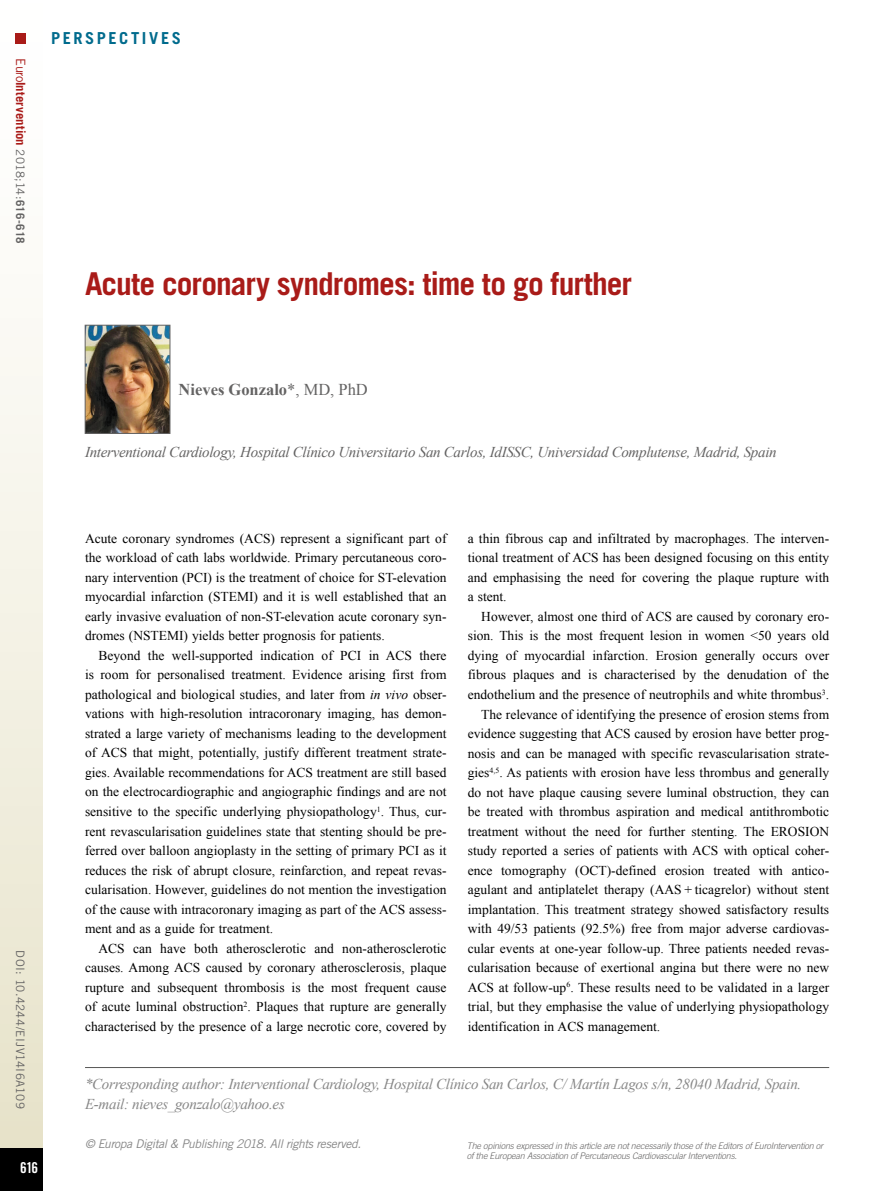
<style>
.page{position:relative;width:893px;height:1191px;background:#fff}
.page>*{position:absolute;margin:0;border:0;box-sizing:border-box;transform-origin:0 0}
.t1{font:700 31.5px "Trade Gothic LT Std";letter-spacing:-.03em;color:#a91b18}
.t2{font:700 16.5px "Times New Roman";color:#646363}
.t3{font:700 16.5px "Trade Gothic LT Std";letter-spacing:.155em;color:#006b8d}
.t4{font:italic 15px/19.5px "Times New Roman";letter-spacing:-.02em;color:#878787}
.t5{font:italic 15px "Times New Roman";letter-spacing:-.02em;color:#646363}
.t6{font:15px "Trade Gothic LT Std Bd Cn 20";color:#fff}
.t7{font:13.5px/19.5px "Times New Roman";color:#000;text-align:justify}
.t8{font:700 12.75px "Trade Gothic LT Std";letter-spacing:.005em;color:#a91b18}
.t9{font:italic 12px "Trade Gothic LT Std";letter-spacing:-.03em;color:#878787}
.t10{font:11.7px "Trade Gothic LT Std";letter-spacing:.02em;color:#646363}
.t11{font:italic 300 9px/10.5px "Trade Gothic LT Std";letter-spacing:-.02em;color:#646363}
.s1{font-weight:400}
.s2{font-weight:400;font-size:11.7px;color:#646363}
.s3{font-size:11.7px;color:#646363}
.s4{font-style:italic}
</style>
<div class="page">
<div style="left:0;top:0;width:43px;height:1191px;background:linear-gradient(to bottom,#fff,#e7e2c9)"></div>
<div style="left:0;top:1148px;width:43px;height:43px;background:#000"></div>
<div style="left:16px;top:34px;width:10px;height:10px;background:#a91b18"></div>
<hr style="left:85px;top:1067px;width:744px;height:1px;background:#575756">
<img style="left:87px;top:327px;width:81px;height:104px">
<div style="left:85px;top:325px;width:85px;height:108px;border:1px solid #646363"></div>
<p class="t8" style="left:29px;top:58px;width:187px;rotate:90deg"><span class="s1">Euro</span>Intervention <span class="s2">2018;14:</span><span class="s3">616-618</span></p>
<p class="t3" style="left:51px;top:28px;width:131px">PERSPECTIVES</p>
<h1 class="t1" style="left:85px;top:264px;width:548px">Acute coronary syndromes: time to go further</h1>
<p class="t10" style="left:27px;top:950px;width:160px;rotate:90deg">DOI: 10.4244/EIJV14I6A109</p>
<p class="t6" style="left:20px;top:1158px;width:20px">616</p>
<p class="t2" style="left:179px;top:378px;width:191px">Nieves Gonzalo<span class="s1">*, MD, PhD</span></p>
<p class="t5" style="left:85px;top:442px;width:693px">Interventional Cardiology, Hospital Clínico Universitario San Carlos, IdISSC, Universidad Complutense, Madrid, Spain</p>
<p class="t7" style="left:85px;top:528px;width:363px">Acute coronary syndromes (ACS) represent a significant part of the workload of cath labs worldwide. Primary percutaneous coro&shy;nary intervention (PCI) is the treatment of choice for ST-elevation myocardial infarction (STEMI) and it is well established that an early invasive evaluation of non-ST-elevation acute coronary syn&shy;dromes (NSTEMI) yields better prognosis for patients.</p>
<p class="t7" style="left:85px;top:645px;width:363px;text-indent:14px">Beyond the well-supported indication of PCI in ACS there is room for personalised treatment. Evidence arising first from pathological and biological studies, and later from <span class="s4">in vivo</span> obser&shy;vations with high-resolution intracoronary imaging, has demon&shy;strated a large variety of mechanisms leading to the development of ACS that might, potentially, justify different treatment strate&shy;gies. Available recommendations for ACS treatment are still based on the electrocardiographic and angiographic findings and are not sensitive to the specific underlying physiopathology<sup>1</sup>. Thus, cur&shy;rent revascularisation guidelines state that stenting should be pre&shy;ferred over balloon angioplasty in the setting of primary PCI as it reduces the risk of abrupt closure, reinfarction, and repeat revas&shy;cularisation. However, guidelines do not mention the investigation of the cause with intracoronary imaging as part of the ACS assess&shy;ment and as a guide for treatment.</p>
<p class="t7" style="left:85px;top:938px;width:363px;text-indent:14px">ACS can have both atherosclerotic and non-atherosclerotic causes. Among ACS caused by coronary atherosclerosis, plaque rupture and subsequent thrombosis is the most frequent cause of acute luminal obstruction<sup>2</sup>. Plaques that rupture are generally characterised by the presence of a large necrotic core, covered by</p>
<p class="t7" style="left:468px;top:528px;width:363px">a thin fibrous cap and infiltrated by macrophages. The interven&shy;tional treatment of ACS has been designed focusing on this entity and emphasising the need for covering the plaque rupture with a stent.</p>
<p class="t7" style="left:481px;top:606px;width:349px">However, almost one third of ACS are caused by coronary ero-</p>
<p class="t7" style="left:468px;top:626px;width:363px">sion. This is the most frequent lesion in women &lt;50 years old</p>
<p class="t7" style="left:468px;top:645px;width:363px">dying of myocardial infarction. Erosion generally occurs over</p>
<p class="t7" style="left:468px;top:665px;width:363px">fibrous plaques and is characterised by the denudation of the</p>
<p class="t7" style="left:468px;top:684px;width:363px">endothelium and the presence of neutrophils and white thrombus<sup>3</sup>.</p>
<p class="t7" style="left:481px;top:704px;width:349px">The relevance of identifying the presence of erosion stems from</p>
<p class="t7" style="left:468px;top:723px;width:363px">evidence suggesting that ACS caused by erosion have better prog-</p>
<p class="t7" style="left:468px;top:743px;width:363px">nosis and can be managed with specific revascularisation strate-</p>
<p class="t7" style="left:468px;top:762px;width:363px">gies<sup>4,5</sup>. As patients with erosion have less thrombus and generally</p>
<p class="t7" style="left:468px;top:782px;width:363px">do not have plaque causing severe luminal obstruction, they can</p>
<p class="t7" style="left:468px;top:801px;width:363px">be treated with thrombus aspiration and medical antithrombotic</p>
<p class="t7" style="left:468px;top:821px;width:363px">treatment without the need for further stenting. The EROSION</p>
<p class="t7" style="left:468px;top:840px;width:363px">study reported a series of patients with ACS with optical coher-</p>
<p class="t7" style="left:468px;top:860px;width:363px">ence tomography (OCT)-defined erosion treated with antico-</p>
<p class="t7" style="left:468px;top:879px;width:363px">agulant and antiplatelet therapy (AAS + ticagrelor) without stent</p>
<p class="t7" style="left:468px;top:899px;width:363px">implantation. This treatment strategy showed satisfactory results</p>
<p class="t7" style="left:468px;top:918px;width:363px">with 49/53 patients (92.5%) free from major adverse cardiovas-</p>
<p class="t7" style="left:468px;top:938px;width:363px">cular events at one-year follow-up. Three patients needed revas-</p>
<p class="t7" style="left:468px;top:957px;width:363px">cularisation because of exertional angina but there were no new</p>
<p class="t7" style="left:468px;top:977px;width:363px">ACS at follow-up<sup>6</sup>. These results need to be validated in a larger</p>
<p class="t7" style="left:468px;top:996px;width:363px">trial, but they emphasise the value of underlying physiopathology</p>
<p class="t7" style="left:468px;top:1016px;width:194px">identification in ACS management.</p>
<p class="t4" style="left:85px;top:1074px;width:718px">*Corresponding author: Interventional Cardiology, Hospital Clínico San Carlos, C/ Martín Lagos s/n, 28040 Madrid, Spain.<br>E-mail: nieves_gonzalo@yahoo.es</p>
<p class="t9" style="left:85px;top:1137px;width:278px">© Europa Digital &amp; Publishing 2018. All rights reserved.</p>
<p class="t11" style="left:467px;top:1140px;width:358px">The opinions expressed in this article are not necessarily those of the Editors of EuroIntervention or of the European Association of Percutaneous Cardiovascular Interventions.</p>
</div>
